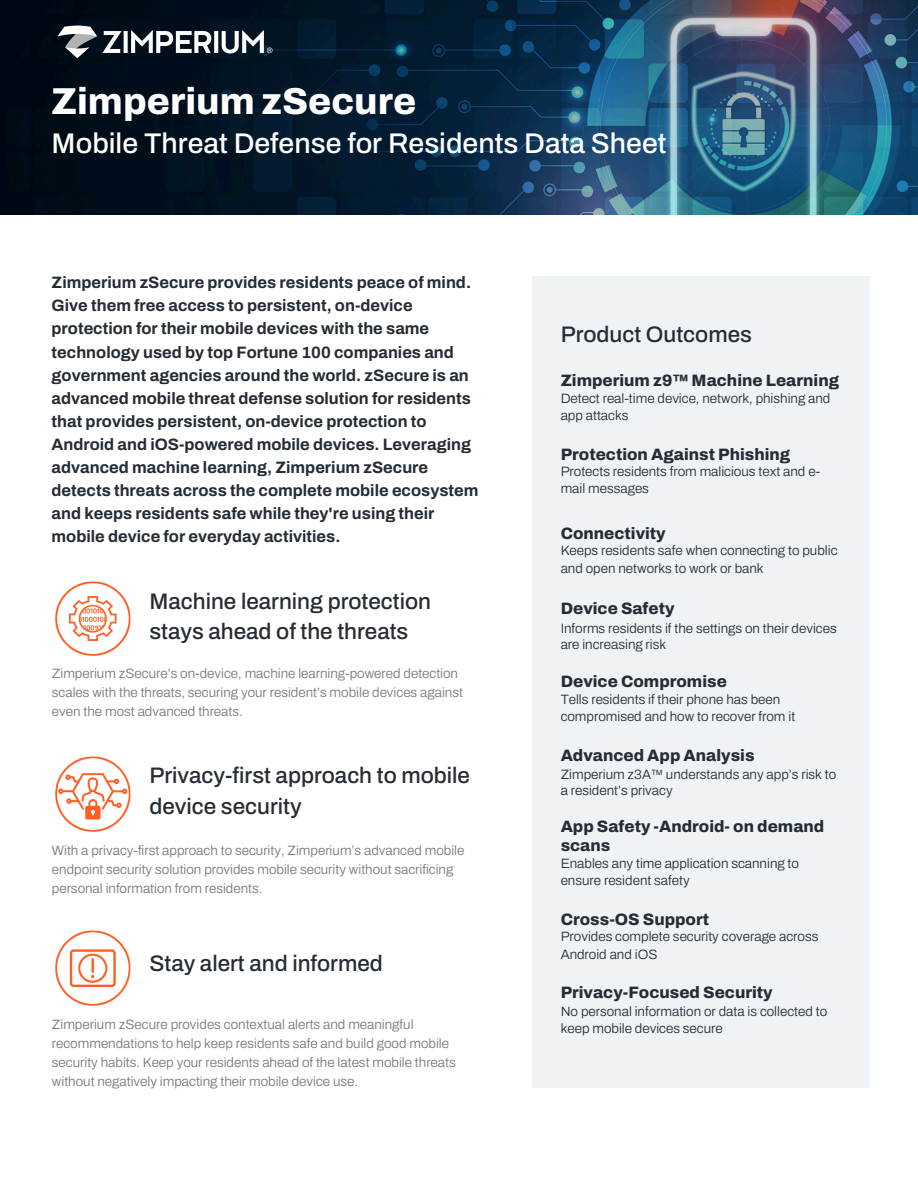
<style>
.page{position:relative;width:918px;height:1188px;background:#fff}
.page>*{position:absolute;margin:0;border:0;box-sizing:border-box;transform-origin:0 0}
.t1{font:800 37.5px "Archivo";color:#fff}
.t2{font:500 28.5px "Archivo";color:#fff}
.t3{font:500 22.5px/30.8px "Archivo";color:#252c34}
.t4{font:700 16.5px/23.1px "Archivo";color:#252c34}
.t5{font:800 16.5px/19.4px "Archivo";color:#252c34}
.t6{font:300 13.5px/18.9px "Archivo";color:#76787b}
.t7{font:300 13.5px/17.1px "Archivo";color:#252c34}
</style>
<div class="page">
<img style="left:55px;top:756px;width:76px;height:76px">
<img style="left:55px;top:581px;width:76px;height:75px">
<img style="left:55px;top:930px;width:76px;height:76px">
<img style="left:0;top:0;width:918px;height:215px">
<img style="left:56px;top:25px;width:218px;height:35px">
<h1 class="t1" style="left:52px;top:73px;width:366px">Zimperium zSecure</h1>
<h2 class="t2" style="left:52px;top:121px;width:616px">Mobile Threat Defense for Residents Data Sheet</h2>
<p class="t4" style="left:52px;top:271px;width:428px">Zimperium zSecure provides residents peace of mind.<br>Give them free access to persistent, on-device protection for their mobile devices with the same technology used by top Fortune 100 companies and government agencies around the world. zSecure is an advanced mobile threat defense solution for residents that provides persistent, on-device protection to Android and iOS-powered mobile devices. Leveraging advanced machine learning, Zimperium zSecure detects threats across the complete mobile ecosystem and keeps residents safe while they're using their mobile device for everyday activities.</p>
<h3 class="t3" style="left:149px;top:585px;width:283px">Machine learning protection stays ahead of the threats</h3>
<p class="t6" style="left:52px;top:664px;width:413px">Zimperium zSecure’s on-device, machine learning-powered detection scales with the threats, securing your resident’s mobile devices against even the most advanced threats.</p>
<h3 class="t3" style="left:149px;top:760px;width:322px">Privacy-first approach to mobile device security</h3>
<p class="t6" style="left:52px;top:841px;width:414px">With a privacy-first approach to security, Zimperium’s advanced mobile endpoint security solution provides mobile security without sacrificing personal information from residents.</p>
<h3 class="t3" style="left:149px;top:948px;width:235px">Stay alert and informed</h3>
<p class="t6" style="left:52px;top:1015px;width:405px">Zimperium zSecure provides contextual alerts and meaningful recommendations to help keep residents safe and build good mobile security habits. Keep your residents ahead of the latest mobile threats without negatively impacting their mobile device use.</p>
<h3 class="t3" style="left:561px;top:319px;width:193px">Product Outcomes</h3>
<p class="t5" style="left:561px;top:371px;width:280px">Zimperium z9™ Machine Learning</p>
<p class="t7" style="left:561px;top:390px;width:271px">Detect real-time device, network, phishing and app attacks</p>
<p class="t5" style="left:561px;top:444px;width:231px">Protection Against Phishing</p>
<p class="t7" style="left:561px;top:463px;width:261px">Protects residents from malicious text and e&shy;mail messages</p>
<p class="t5" style="left:561px;top:523px;width:107px">Connectivity</p>
<p class="t7" style="left:561px;top:542px;width:278px">Keeps residents safe when connecting to public and open networks to work or bank</p>
<p class="t5" style="left:561px;top:599px;width:115px">Device Safety</p>
<p class="t7" style="left:561px;top:620px;width:278px;line-height:16.2px">Informs residents if the settings on their devices are increasing risk</p>
<p class="t5" style="left:561px;top:672px;width:168px">Device Compromise</p>
<p class="t7" style="left:561px;top:691px;width:236px">Tells residents if their phone has been compromised and how to recover from it</p>
<p class="t5" style="left:561px;top:745px;width:195px">Advanced App Analysis</p>
<p class="t7" style="left:561px;top:766px;width:277px;line-height:16.2px">Zimperium z3A™ understands any app’s risk to a resident’s privacy</p>
<p class="t5" style="left:561px;top:817px;width:265px">App Safety -Android- on demand scans</p>
<p class="t7" style="left:561px;top:855px;width:240px">Enables any time application scanning to ensure resident safety</p>
<p class="t5" style="left:561px;top:909px;width:150px">Cross-OS Support</p>
<p class="t7" style="left:561px;top:928px;width:259px">Provides complete security coverage across<br>Android and iOS</p>
<p class="t5" style="left:561px;top:983px;width:214px">Privacy-Focused Security</p>
<p class="t7" style="left:561px;top:1004px;width:268px;line-height:16.2px">No personal information or data is collected to keep mobile devices secure</p>
</div>
